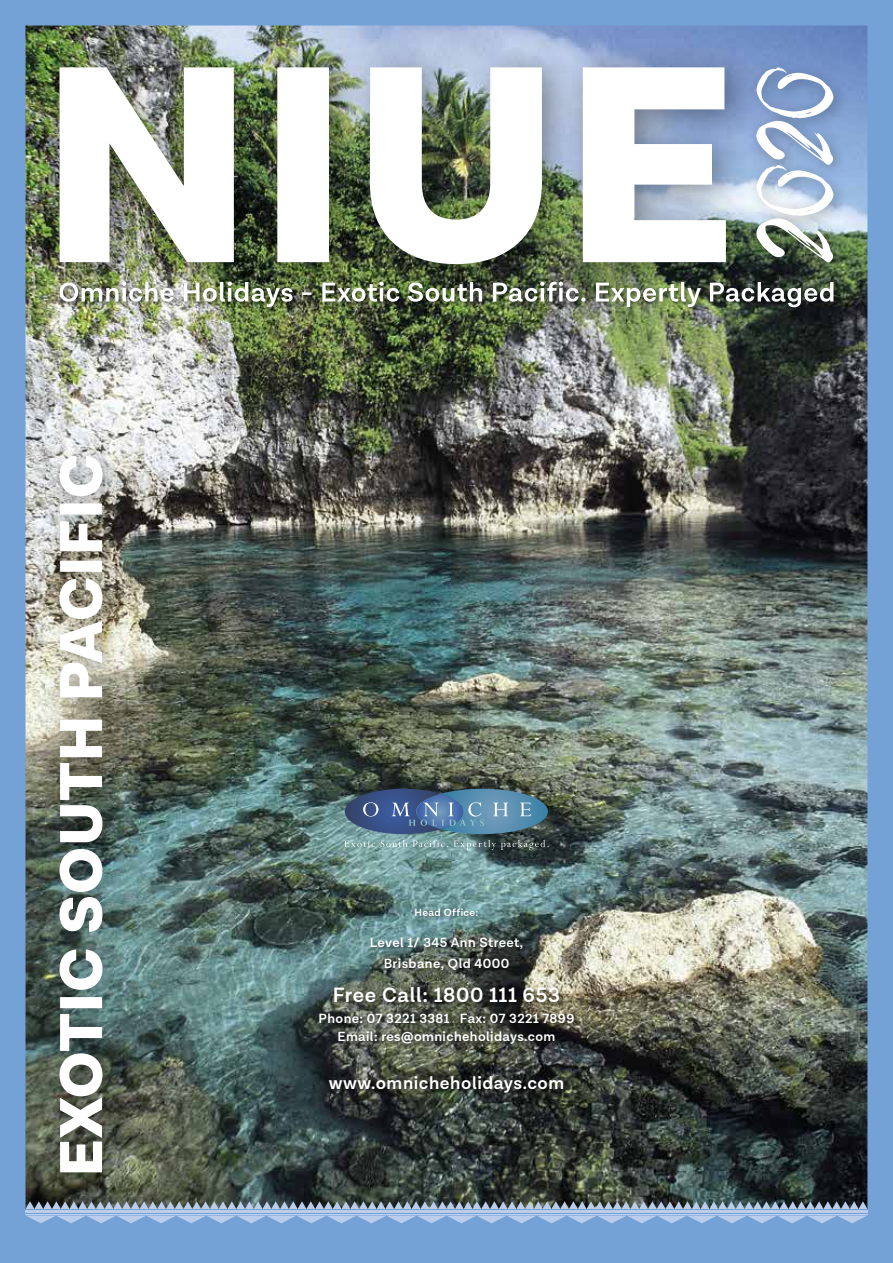
<style>
.page{position:relative;width:893px;height:1263px;background:#fff}
.page>*{position:absolute;margin:0;border:0;box-sizing:border-box;transform-origin:0 0}
.t1{font:600 21px "Lota Grotesque";letter-spacing:.03em;color:#fff}
.t2{font:600 18px "Lota Grotesque";letter-spacing:.03em;color:#fff}
.t3{font:600 13.5px/21px "Lota Grotesque";letter-spacing:.03em;color:#fff;text-align:center}
.t4{font:600 10.5px "Lota Grotesque";letter-spacing:.03em;color:#fff}
</style>
<div class="page">
<img style="left:0;top:0;width:893px;height:1263px">
<div style="left:48px;top:444px;width:77px;height:751px;background:#000;opacity:.3"></div>
<svg style="left:60px;top:456px;width:42px;height:716px"></svg>
<hr style="left:26px;top:1210px;width:421px;height:2px;background:#bacdea">
<hr style="left:26px;top:1214px;width:421px;height:1px;background:#bacdea">
<svg style="left:26px;top:1201px;width:841px;height:8px;background:#73818c"></svg>
<svg style="left:26px;top:1215px;width:841px;height:8px;background:#96b6df"></svg>
<hr style="left:446px;top:1210px;width:421px;height:2px;background:#bacdea">
<hr style="left:446px;top:1214px;width:421px;height:1px;background:#bacdea">
<div style="left:747px;top:58px;width:102px;height:220px;background:#000;opacity:.3"></div>
<svg style="left:763px;top:67px;width:71px;height:195px"></svg>
<div style="left:35px;top:43px;width:728px;height:258px;background:#000;opacity:.4"></div>
<img style="left:60px;top:67px;width:666px;height:197px">
<svg style="left:344px;top:840px;width:205px;height:10px;background:#759191"></svg>
<svg style="left:345px;top:789px;width:203px;height:45px;background:#537699"></svg>
<div style="left:58px;top:280px;width:781px;height:33px;background:#000;opacity:.4"></div>
<img style="left:60px;top:282px;width:773px;height:25px">
<div style="left:318px;top:906px;width:262px;height:193px;background:#000;opacity:.6"></div>
<p class="t4" style="left:415px;top:906px;width:65px">Head Office:</p>
<p class="t3" style="left:370px;top:932px;width:155px">Level 1/ 345 Ann Street,<br>Brisbane, Qld 4000</p>
<h1 class="t1" style="left:333px;top:983px;width:229px">Free Call: 1800 111 653</h1>
<p class="t3" style="left:319px;top:1010px;width:257px;line-height:18px">Phone: 07 3221 3381 Fax: 07 3221 7899<br>Email: res@omnicheholidays.com</p>
<h2 class="t2" style="left:329px;top:1073px;width:237px">www.omnicheholidays.com</h2>
</div>
